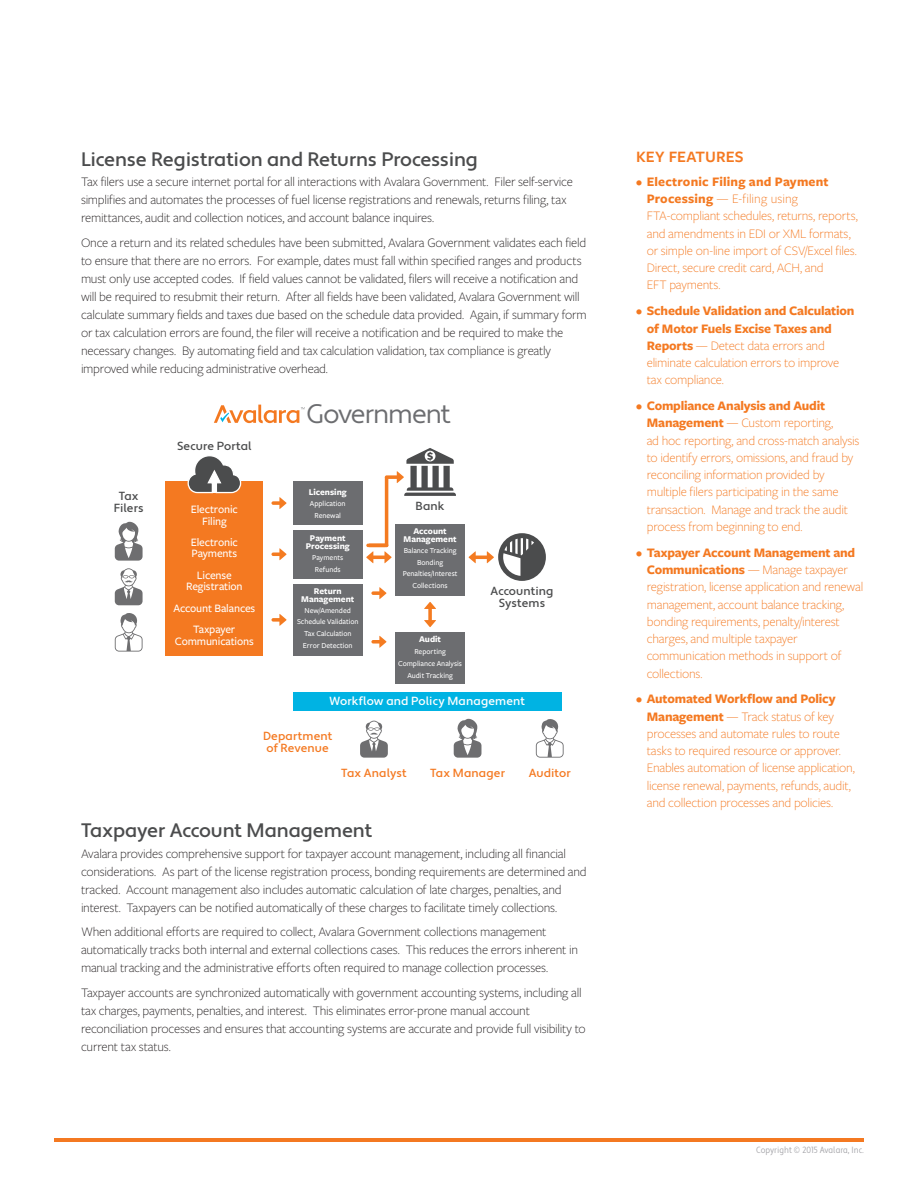
<style>
.page{position:relative;width:918px;height:1188px;background:#fff}
.page>*{position:absolute;margin:0;border:0;box-sizing:border-box;transform-origin:0 0}
.Subtitle{font:26.7px "Apertura";letter-spacing:-.035em;color:#6c6d70}
.Grey-h1{font:500 19.5px "Apertura";letter-spacing:-.01em;color:#4b4c4d}
.t1{font:600 16.5px "Freight Sans Pro";letter-spacing:.005em;color:#f47921}
.t2{font:300 13.5px/18px "Freight Sans Pro";letter-spacing:-.015em;color:#231f20}
.t3{font:300 13.5px/17.2px "Freight Sans Pro";letter-spacing:-.015em;color:#f47921}
.t4{font:500 11.7px/11.7px "Freight Sans Pro";letter-spacing:-.01em;color:#fff;text-align:center}
.Grey-h1-2{font:500 11.7px/11.7px "Apertura";letter-spacing:.01em;color:#f47921}
.Grey-h1-3{font:500 11.7px/11.7px "Apertura";letter-spacing:.005em;color:#4b4c4d;text-align:center}
.Grey-h1-4{font:500 11.7px "Apertura";letter-spacing:.01em;color:#fff}
.t5{font:700 9.15px/7.8px "Freight Sans Pro";color:#fff;text-align:center}
.t6{font:condensed 9px "Apertura";color:#a6a6aa}
.t7{font:500 7.8px "Freight Sans Pro";letter-spacing:-.005em;color:#fff}
.s1{font-weight:700}
</style>
<div class="page">
<hr style="left:54px;top:1138px;width:810px;height:4px;background:#f47921">
<svg style="left:214px;top:405px;width:91px;height:18px"></svg>
<div style="left:166px;top:481px;width:97px;height:175px;background:#f47921"></div>
<svg style="left:115px;top:568px;width:28px;height:37px"></svg>
<svg style="left:115px;top:522px;width:28px;height:39px"></svg>
<svg style="left:115px;top:613px;width:28px;height:39px"></svg>
<svg style="left:454px;top:719px;width:27px;height:39px"></svg>
<div style="left:293px;top:692px;width:268px;height:19px;background:#00b3e3"></div>
<svg style="left:187px;top:456px;width:55px;height:38px"></svg>
<div style="left:293px;top:481px;width:69px;height:43px;background:#6c6d70"></div>
<div style="left:293px;top:530px;width:69px;height:49px;background:#6c6d70"></div>
<div style="left:293px;top:584px;width:69px;height:72px;background:#6c6d70"></div>
<div style="left:396px;top:524px;width:69px;height:72px;background:#6c6d70"></div>
<div style="left:396px;top:632px;width:69px;height:52px;background:#6c6d70"></div>
<svg style="left:271px;top:497px;width:16px;height:12px"></svg>
<svg style="left:271px;top:548px;width:16px;height:12px"></svg>
<svg style="left:271px;top:614px;width:16px;height:12px"></svg>
<svg style="left:371px;top:587px;width:16px;height:12px"></svg>
<svg style="left:371px;top:636px;width:16px;height:12px"></svg>
<svg style="left:469px;top:533px;width:77px;height:48px"></svg>
<svg style="left:424px;top:602px;width:12px;height:25px"></svg>
<svg style="left:366px;top:448px;width:90px;height:115px"></svg>
<svg style="left:360px;top:721px;width:28px;height:37px"></svg>
<svg style="left:536px;top:719px;width:28px;height:39px"></svg>
<p class="Grey-h1" style="left:81px;top:148px;width:399px">License Registration and Returns Processing</p>
<p class="t2" style="left:81px;top:172px;width:493px">Tax filers use a secure internet portal for all interactions with Avalara Government. Filer self-service simplifies and automates the processes of fuel license registrations and renewals, returns filing, tax remittances, audit and collection notices, and account balance inquires.</p>
<p class="t2" style="left:81px;top:233px;width:507px">Once a return and its related schedules have been submitted, Avalara Government validates each field to ensure that there are no errors. For example, dates must fall within specified ranges and products must only use accepted codes. If field values cannot be validated, filers will receive a notification and will be required to resubmit their return. After all fields have been validated, Avalara Government will calculate summary fields and taxes due based on the schedule data provided. Again, if summary form or tax calculation errors are found, the filer will receive a notification and be required to make the necessary changes. By automating field and tax calculation validation, tax compliance is greatly improved while reducing administrative overhead.</p>
<p class="Grey-h1-3" style="left:114px;top:490px;width:31px">Tax<br>Filers</p>
<p class="Grey-h1-3" style="left:177px;top:440px;width:76px">Secure Portal</p>
<p class="Subtitle" style="left:306px;top:398px;width:146px">Government</p>
<p class="t4" style="left:191px;top:503px;width:49px">Electronic<br>Filing</p>
<p class="t4" style="left:191px;top:536px;width:49px;text-align:left">Electronic<br>Payments</p>
<p class="t4" style="left:186px;top:569px;width:58px">License<br>Registration</p>
<p class="t4" style="left:173px;top:601px;width:83px">Account Balances</p>
<p class="t4" style="left:175px;top:623px;width:80px">Taxpayer<br>Communications</p>
<p class="t5" style="left:309px;top:487px;width:39px">Licensing</p>
<p class="t7" style="left:310px;top:498px;width:37px">Application</p>
<p class="t7" style="left:315px;top:510px;width:28px">Renewal</p>
<p class="t5" style="left:306px;top:534px;width:45px">Payment<br>Processing</p>
<p class="t7" style="left:312px;top:552px;width:32px">Payments</p>
<p class="t7" style="left:315px;top:564px;width:27px">Refunds</p>
<p class="t5" style="left:301px;top:587px;width:55px">Return<br>Management</p>
<p class="t7" style="left:305px;top:605px;width:48px">New/Amended</p>
<p class="t7" style="left:297px;top:617px;width:63px">Schedule Validation</p>
<p class="t7" style="left:304px;top:628px;width:49px">Tax Calculation</p>
<p class="t7" style="left:303px;top:640px;width:51px">Error Detection</p>
<p class="Grey-h1-3" style="left:416px;top:500px;width:31px">Bank</p>
<p class="t5" style="left:404px;top:527px;width:55px">Account<br>Management</p>
<p class="t7" style="left:404px;top:545px;width:54px">Balance Tracking</p>
<p class="t7" style="left:417px;top:557px;width:28px">Bonding</p>
<p class="t7" style="left:403px;top:569px;width:56px">Penalties/Interest</p>
<p class="t7" style="left:413px;top:580px;width:37px">Collections</p>
<p class="t5" style="left:419px;top:635px;width:23px">Audit</p>
<p class="t7" style="left:414px;top:647px;width:33px">Reporting</p>
<p class="t7" style="left:398px;top:658px;width:65px">Compliance Analysis</p>
<p class="t7" style="left:407px;top:670px;width:47px">Audit Tracking</p>
<p class="Grey-h1-3" style="left:491px;top:586px;width:64px">Accounting<br>Systems</p>
<p class="Grey-h1-4" style="left:329px;top:694px;width:197px">Workflow and Policy Management</p>
<p class="Grey-h1-2" style="left:263px;top:731px;width:71px">Department of Revenue</p>
<p class="Grey-h1-2" style="left:341px;top:768px;width:67px">Tax Analyst</p>
<p class="Grey-h1-2" style="left:529px;top:768px;width:44px">Auditor</p>
<p class="Grey-h1-2" style="left:430px;top:768px;width:76px">Tax Manager</p>
<p class="Grey-h1" style="left:81px;top:819px;width:293px">Taxpayer Account Management</p>
<p class="t2" style="left:81px;top:844px;width:507px">Avalara provides comprehensive support for taxpayer account management, including all financial considerations. As part of the license registration process, bonding requirements are determined and tracked. Account management also includes automatic calculation of late charges, penalties, and interest. Taxpayers can be notified automatically of these charges to facilitate timely collections.</p>
<p class="t2" style="left:81px;top:923px;width:499px">When additional efforts are required to collect, Avalara Government collections management automatically tracks both internal and external collections cases. This reduces the errors inherent in manual tracking and the administrative efforts often required to manage collection processes.</p>
<p class="t2" style="left:81px;top:983px;width:506px">Taxpayer accounts are synchronized automatically with government accounting systems, including all tax charges, payments, penalties, and interest. This eliminates error-prone manual account reconciliation processes and ensures that accounting systems are accurate and provide full visibility to current tax status.</p>
<p class="t1" style="left:636px;top:145px;width:109px">KEY FEATURES</p>
<p class="t3" style="left:647px;top:172px;width:213px;text-indent:-11px"><span class="s1">• Electronic Filing and Payment Processing</span> — E-filing using FTA-compliant schedules, returns, reports, and amendments in EDI or XML formats, or simple on-line import of CSV/Excel files.<br>Direct, secure credit card, ACH, and<br>EFT payments.</p>
<p class="t3" style="left:647px;top:302px;width:209px;text-indent:-11px"><span class="s1">• Schedule Validation and Calculation of Motor Fuels Excise Taxes and<br>Reports</span> — Detect data errors and eliminate calculation errors to improve tax compliance.</p>
<p class="t3" style="left:647px;top:397px;width:214px;text-indent:-11px"><span class="s1">• Compliance Analysis and Audit Management</span> — Custom reporting,<br>ad hoc reporting, and cross-match analysis to identify errors, omissions, and fraud by reconciling information provided by multiple filers participating in the same transaction. Manage and track the audit process from beginning to end.</p>
<p class="t3" style="left:647px;top:543px;width:218px;text-indent:-11px"><span class="s1">• Taxpayer Account Management and Communications</span> — Manage taxpayer registration, license application and renewal management, account balance tracking, bonding requirements, penalty/interest charges, and multiple taxpayer communication methods in support of collections.</p>
<p class="t3" style="left:647px;top:690px;width:210px;text-indent:-11px"><span class="s1">• Automated Workflow and Policy Management</span> — Track status of key processes and automate rules to route tasks to required resource or approver.<br>Enables automation of license application, license renewal, payments, refunds, audit, and collection processes and policies.</p>
<p class="t6" style="left:756px;top:1144px;width:109px">Copyright © 2015 Avalara, Inc.</p>
</div>
